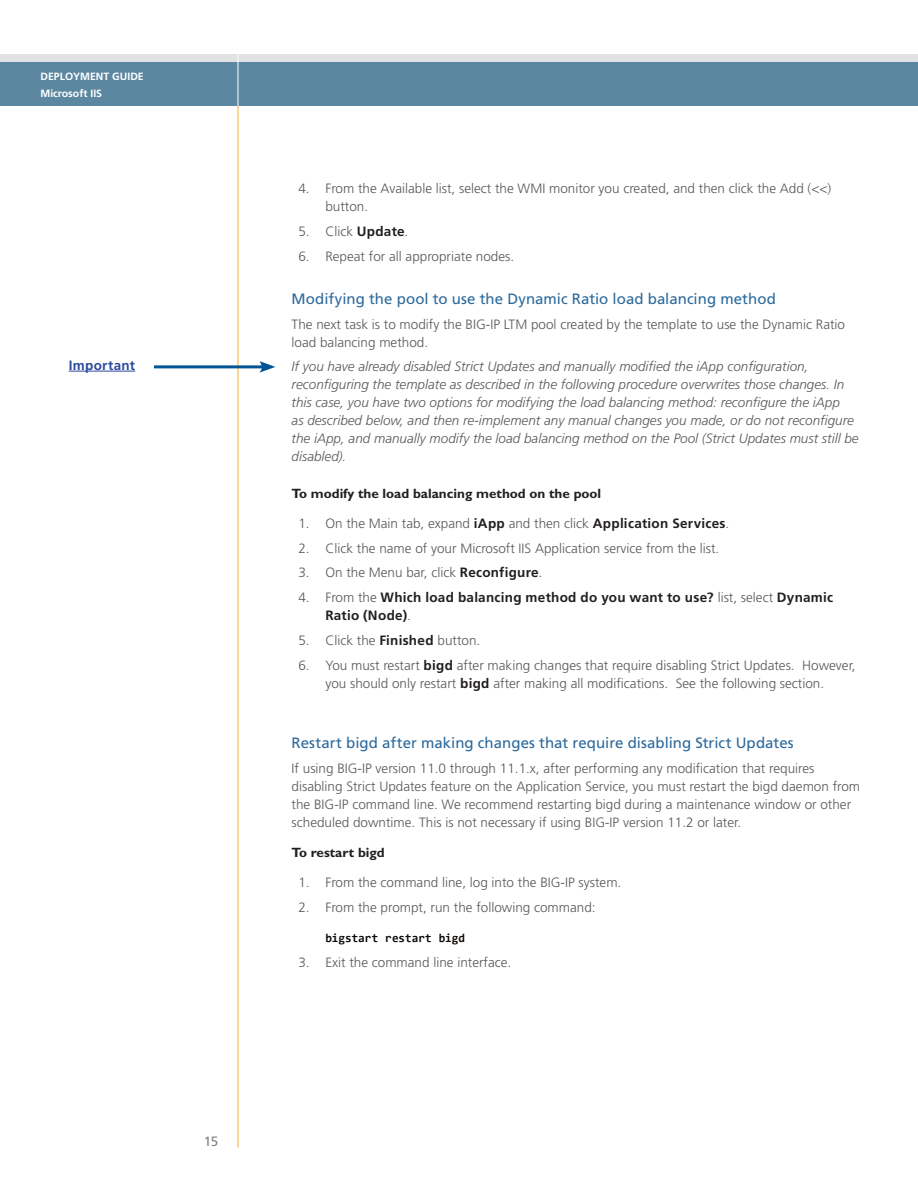
<style>
.page{position:relative;width:918px;height:1188px;background:#fff}
.page>*{position:absolute;margin:0;border:0;box-sizing:border-box;transform-origin:0 0}
.DG--Heading-2{font:15px "Frutiger LT Std";color:#2c699c}
.DG--body-2nd_paragra{font:italic 300 13.5px/18px "Frutiger LT Std";color:#57585a}
.DG--body{font:300 13.5px/18px "Frutiger LT Std";color:#57585a}
.DG--Steps-next{font:300 13.5px/18px "Frutiger LT Std";color:#57585a}
.DG--Steps-last{font:300 13.5px/18px "Frutiger LT Std";color:#57585a;text-align:center}
.DG--Steps-first{font:300 13.5px "Frutiger LT Std";color:#57585a}
.DG--Steps-next-2{font:700 13.5px/18px "Frutiger LT Std";letter-spacing:.02em;color:#231f20}
.DG--Heading_Procedur{font:700 13.5px "Gill Sans";color:#231f20}
.t1{font:700 13.5px "Frutiger LT Std";letter-spacing:.02em;color:#2b499e}
.t2{font:13.5px "Frutiger LT Std";color:#808083}
.DG--steps-user-entri{font:700 12px "Consolas";letter-spacing:.005em;color:#0c0806}
.t3{font:700 10.5px/16.5px "Frutiger LT Std";color:#fff}
.s1{font-weight:700;color:#231f20}
.s2{font-weight:300;color:#57585a}
</style>
<div class="page">
<hr style="left:238px;top:105px;width:1px;height:1043px;background:#f6ac28">
<div style="left:0;top:56px;width:918px;height:50px;background:#5c87a1"></div>
<div style="left:0;top:54px;width:918px;height:7px;background:#e1e2e4"></div>
<hr style="left:238px;top:54px;width:1px;height:52px;background:#fff">
<hr style="left:69px;top:371px;width:66px;height:1px;background:#2b499e">
<hr style="left:154px;top:365px;width:111px;height:3px;background:#005594">
<svg style="left:259px;top:361px;width:16px;height:12px"></svg>
<p class="t3" style="left:40px;top:68px;width:105px">DEPLOYMENT GUIDE<br>Microsoft IIS</p>
<p class="t1" style="left:69px;top:357px;width:68px">Important</p>
<p class="t2" style="left:204px;top:1133px;width:16px">15</p>
<p class="DG--Steps-next" style="left:325px;top:180px;width:508px;text-indent:-27px">4. From the Available list, select the WMI monitor you created, and then click the Add (&lt;&lt;) button.</p>
<p class="DG--Steps-next" style="left:298px;top:222px;width:111px">5. Click <span class="s1">Update</span>.</p>
<p class="DG--Steps-next" style="left:298px;top:247px;width:217px">6. Repeat for all appropriate nodes.</p>
<p class="DG--Heading-2" style="left:292px;top:290px;width:486px">Modifying the pool to use the Dynamic Ratio load balancing method</p>
<p class="DG--body" style="left:292px;top:315px;width:555px">The next task is to modify the BIG-IP LTM pool created by the template to use the Dynamic Ratio load balancing method.</p>
<p class="DG--body-2nd_paragra" style="left:292px;top:358px;width:569px">If you have already disabled Strict Updates and manually modified the iApp configuration, reconfiguring the template as described in the following procedure overwrites those changes. In this case, you have two options for modifying the load balancing method: reconfigure the iApp<br>as described below, and then re-implement any manual changes you made, or do not reconfigure the iApp, and manually modify the load balancing method on the Pool (Strict Updates must still be disabled).</p>
<p class="DG--Heading_Procedur" style="left:292px;top:485px;width:311px">To modify the load balancing method on the pool</p>
<p class="DG--Steps-first" style="left:298px;top:516px;width:432px">1. On the Main tab, expand <span class="s1">iApp</span> and then click <span class="s1">Application Services</span>.</p>
<p class="DG--Steps-next" style="left:298px;top:539px;width:423px">2. Click the name of your Microsoft IIS Application service from the list.</p>
<p class="DG--Steps-next" style="left:298px;top:564px;width:246px">3. On the Menu bar, click <span class="s1">Reconfigure</span>.</p>
<p class="DG--Steps-next-2" style="left:325px;top:588px;width:509px;text-indent:-27px"><span class="s2">4. From the</span> Which load balancing method do you want to use? <span class="s2">list, select</span> Dynamic<br>Ratio (Node)<span class="s2">.</span></p>
<p class="DG--Steps-next" style="left:298px;top:631px;width:183px">5. Click the <span class="s1">Finished</span> button.</p>
<p class="DG--Steps-last" style="left:298px;top:656px;width:559px">6. You must restart <span class="s1">bigd</span> after making changes that require disabling Strict Updates. However, you should only restart <span class="s1">bigd</span> after making all modifications. See the following section.</p>
<p class="DG--Heading-2" style="left:292px;top:734px;width:504px">Restart bigd after making changes that require disabling Strict Updates</p>
<p class="DG--body" style="left:292px;top:760px;width:570px">If using BIG-IP version 11.0 through 11.1.x, after performing any modification that requires disabling Strict Updates feature on the Application Service, you must restart the bigd daemon from the BIG-IP command line. We recommend restarting bigd during a maintenance window or other scheduled downtime. This is not necessary if using BIG-IP version 11.2 or later.</p>
<p class="DG--Heading_Procedur" style="left:292px;top:844px;width:95px">To restart bigd</p>
<p class="DG--Steps-first" style="left:298px;top:875px;width:325px">1. From the command line, log into the BIG-IP system.</p>
<p class="DG--Steps-next" style="left:298px;top:898px;width:299px">2. From the prompt, run the following command:</p>
<p class="DG--steps-user-entri" style="left:325px;top:930px;width:141px">bigstart restart bigd</p>
<p class="DG--Steps-next" style="left:298px;top:953px;width:214px">3. Exit the command line interface.</p>
</div>
